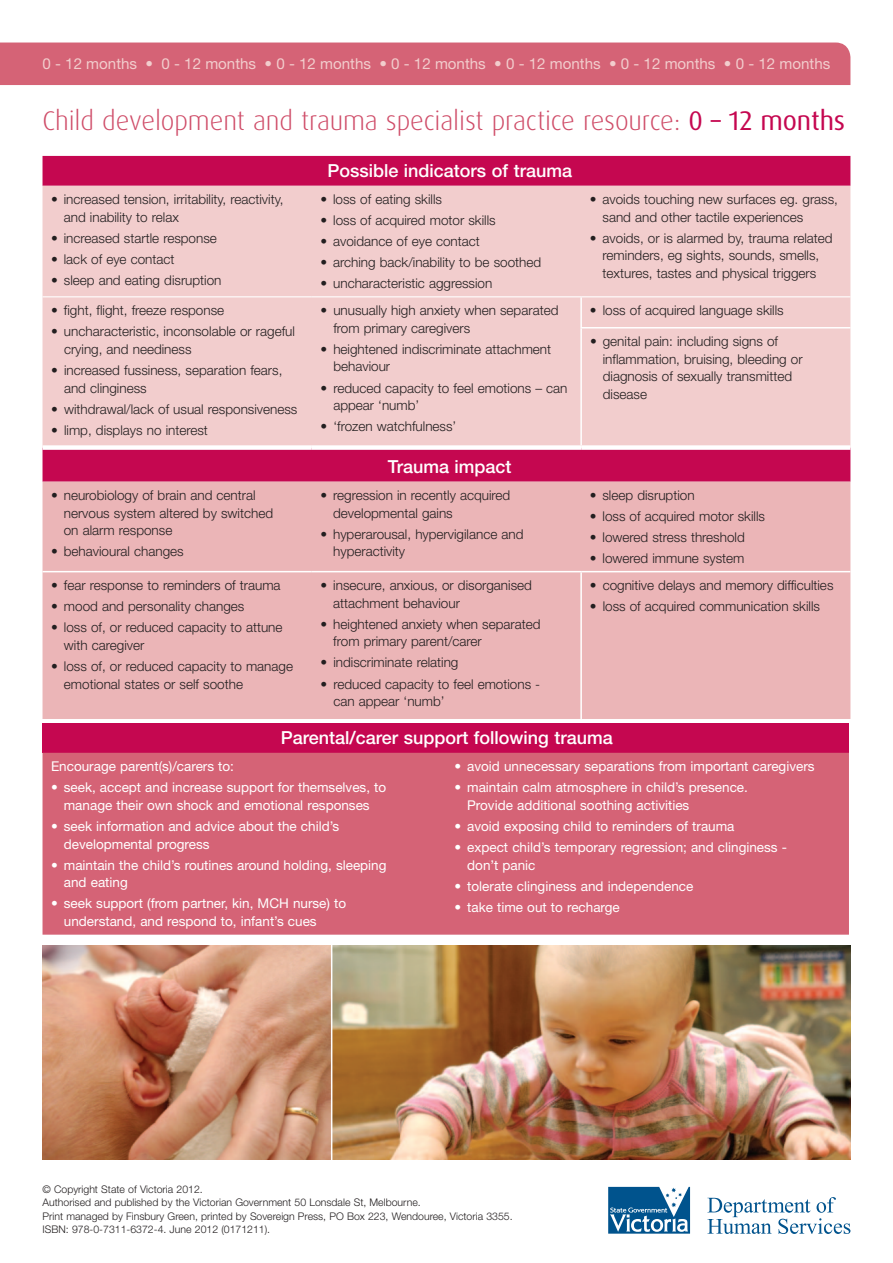
<style>
.page{position:relative;width:893px;height:1263px;background:#fff}
.page>*{position:absolute;margin:0;border:0;box-sizing:border-box;transform-origin:0 0}
.t1{font:300 27px "Dax OT";letter-spacing:-.005em;color:#cf4c68}
.t2{font:500 18px "Helvetica Neue LT Std";color:#fff}
.t3{font:15.15px "Helvetica Neue LT Std";color:#f2cdcd}
.t4{font:300 13.5px/17.7px "Helvetica Neue LT Std";color:#231f20}
.t5{font:13.5px/17.7px "Helvetica Neue LT Std";color:#fff}
.t6{font:300 10.5px/13.5px "Helvetica Neue LT Std";color:#231f20}
.s1{font-weight:400;color:#c50750}
</style>
<div class="page">
<div style="left:0;top:43px;width:850px;height:42px;background:#d56376"></div>
<svg style="left:707px;top:1197px;width:143px;height:37px"></svg>
<svg style="left:608px;top:1187px;width:82px;height:46px"></svg>
<div style="left:43px;top:156px;width:807px;height:326px;background:#c50750"></div>
<div style="left:43px;top:186px;width:807px;height:259px;background:#f2cdcd"></div>
<div style="left:43px;top:482px;width:807px;height:237px;background:#ebb5b7"></div>
<hr style="left:43px;top:296px;width:269px;height:1px;background:#fff">
<hr style="left:312px;top:296px;width:269px;height:1px;background:#fff">
<hr style="left:580px;top:297px;width:2px;height:30px;background:#fff">
<hr style="left:581px;top:296px;width:269px;height:1px;background:#fff">
<hr style="left:580px;top:328px;width:2px;height:117px;background:#fff">
<hr style="left:580px;top:327px;width:270px;height:1px;background:#fff">
<div style="left:43px;top:445px;width:269px;height:5px;background:#fff"></div>
<div style="left:312px;top:445px;width:269px;height:5px;background:#fff"></div>
<div style="left:581px;top:445px;width:269px;height:5px;background:#fff"></div>
<hr style="left:43px;top:571px;width:269px;height:1px;background:#fff">
<hr style="left:312px;top:571px;width:269px;height:1px;background:#fff">
<hr style="left:580px;top:572px;width:2px;height:147px;background:#fff">
<hr style="left:581px;top:571px;width:269px;height:1px;background:#fff">
<div style="left:43px;top:723px;width:806px;height:30px;background:#c50750"></div>
<div style="left:43px;top:753px;width:806px;height:182px;background:#d56376"></div>
<img style="left:43px;top:945px;width:807px;height:214px">
<hr style="left:331px;top:944px;width:1px;height:219px;background:#fff">
<p class="t3" style="left:43px;top:55px;width:789px">0 - 12 months • 0 - 12 months • 0 - 12 months • 0 - 12 months • 0 - 12 months • 0 - 12 months • 0 - 12 months</p>
<h1 class="t1" style="left:43px;top:104px;width:804px">Child development and trauma specialist practice resource: <span class="s1">0 – 12 months</span></h1>
<p class="t4" style="left:64px;top:190px;width:221px;text-indent:-13px">• increased tension, irritability, reactivity, and inability to relax</p>
<p class="t4" style="left:51px;top:229px;width:167px">• increased startle response</p>
<p class="t4" style="left:51px;top:250px;width:125px">• lack of eye contact</p>
<p class="t4" style="left:51px;top:271px;width:172px">• sleep and eating disruption</p>
<p class="t4" style="left:51px;top:301px;width:174px">• fight, flight, freeze response</p>
<p class="t4" style="left:64px;top:322px;width:232px;text-indent:-13px">• uncharacteristic, inconsolable or rageful crying, and neediness</p>
<p class="t4" style="left:64px;top:361px;width:220px;text-indent:-13px">• increased fussiness, separation fears, and clinginess</p>
<p class="t4" style="left:51px;top:400px;width:248px">• withdrawal/lack of usual responsiveness</p>
<p class="t4" style="left:51px;top:421px;width:158px">• limp, displays no interest</p>
<p class="t4" style="left:64px;top:486px;width:211px;text-indent:-13px">• neurobiology of brain and central nervous system altered by switched on alarm response</p>
<p class="t4" style="left:51px;top:542px;width:134px">• behavioural changes</p>
<p class="t4" style="left:51px;top:576px;width:231px">• fear response to reminders of trauma</p>
<p class="t4" style="left:51px;top:597px;width:195px">• mood and personality changes</p>
<p class="t4" style="left:64px;top:618px;width:220px;text-indent:-13px">• loss of, or reduced capacity to attune with caregiver</p>
<p class="t4" style="left:64px;top:657px;width:231px;text-indent:-13px">• loss of, or reduced capacity to manage emotional states or self soothe</p>
<h2 class="t2" style="left:327px;top:160px;width:246px">Possible indicators of trauma</h2>
<p class="t4" style="left:320px;top:190px;width:123px">• loss of eating skills</p>
<p class="t4" style="left:320px;top:211px;width:177px">• loss of acquired motor skills</p>
<p class="t4" style="left:320px;top:232px;width:161px">• avoidance of eye contact</p>
<p class="t4" style="left:320px;top:253px;width:222px">• arching back/inability to be soothed</p>
<p class="t4" style="left:320px;top:274px;width:173px">• uncharacteristic aggression</p>
<p class="t4" style="left:333px;top:301px;width:227px;text-indent:-13px">• unusually high anxiety when separated from primary caregivers</p>
<p class="t4" style="left:333px;top:340px;width:219px;text-indent:-13px">• heightened indiscriminate attachment behaviour</p>
<p class="t4" style="left:333px;top:379px;width:236px;text-indent:-13px">• reduced capacity to feel emotions – can appear ‘numb’</p>
<p class="t4" style="left:321px;top:417px;width:137px">• ‘frozen watchfulness’</p>
<h2 class="t2" style="left:388px;top:456px;width:125px">Trauma impact</h2>
<p class="t4" style="left:333px;top:486px;width:179px;text-indent:-13px">• regression in recently acquired developmental gains</p>
<p class="t4" style="left:333px;top:525px;width:192px;text-indent:-13px">• hyperarousal, hypervigilance and hyperactivity</p>
<p class="t4" style="left:333px;top:576px;width:200px;text-indent:-13px">• insecure, anxious, or disorganised attachment behaviour</p>
<p class="t4" style="left:333px;top:615px;width:209px;text-indent:-13px">• heightened anxiety when separated from primary parent/carer</p>
<p class="t4" style="left:321px;top:653px;width:139px">• indiscriminate relating</p>
<p class="t4" style="left:333px;top:674px;width:208px;text-indent:-13px">• reduced capacity to feel emotions - can appear ‘numb’</p>
<p class="t4" style="left:602px;top:190px;width:237px;text-indent:-13px">• avoids touching new surfaces eg. grass, sand and other tactile experiences</p>
<p class="t4" style="left:590px;top:229px;width:244px;text-align:center">• avoids, or is alarmed by, trauma related reminders, eg sights, sounds, smells, textures, tastes and physical triggers</p>
<p class="t4" style="left:590px;top:301px;width:195px">• loss of acquired language skills</p>
<p class="t4" style="left:603px;top:332px;width:201px;text-indent:-13px">• genital pain: including signs of inflammation, bruising, bleeding or diagnosis of sexually transmitted disease</p>
<p class="t4" style="left:590px;top:486px;width:106px">• sleep disruption</p>
<p class="t4" style="left:590px;top:507px;width:177px">• loss of acquired motor skills</p>
<p class="t4" style="left:590px;top:528px;width:157px">• lowered stress threshold</p>
<p class="t4" style="left:590px;top:549px;width:156px">• lowered immune system</p>
<p class="t4" style="left:590px;top:576px;width:245px">• cognitive delays and memory difficulties</p>
<p class="t4" style="left:590px;top:597px;width:232px">• loss of acquired communication skills</p>
<h2 class="t2" style="left:281px;top:727px;width:333px">Parental/carer support following trauma</h2>
<p class="t5" style="left:51px;top:757px;width:185px">Encourage parent(s)/carers to:</p>
<p class="t5" style="left:51px;top:778px;width:337px;text-align:center">• seek, accept and increase support for themselves, to manage their own shock and emotional responses</p>
<p class="t5" style="left:64px;top:817px;width:277px;text-indent:-13px">• seek information and advice about the child’s developmental progress</p>
<p class="t5" style="left:64px;top:856px;width:324px;text-indent:-13px">• maintain the child’s routines around holding, sleeping and eating</p>
<p class="t5" style="left:64px;top:895px;width:284px;text-indent:-13px">• seek support (from partner, kin, MCH nurse) to understand, and respond to, infant’s cues</p>
<p class="t5" style="left:454px;top:757px;width:362px">• avoid unnecessary separations from important caregivers</p>
<p class="t5" style="left:467px;top:778px;width:282px;text-indent:-13px">• maintain calm atmosphere in child’s presence.<br>Provide additional soothing activities</p>
<p class="t5" style="left:454px;top:817px;width:282px">• avoid exposing child to reminders of trauma</p>
<p class="t5" style="left:467px;top:838px;width:321px;text-indent:-13px">• expect child’s temporary regression; and clinginess - don’t panic</p>
<p class="t5" style="left:454px;top:877px;width:240px">• tolerate clinginess and independence</p>
<p class="t5" style="left:454px;top:898px;width:167px">• take time out to recharge</p>
<p class="t6" style="left:43px;top:1182px;width:472px">© Copyright State of Victoria 2012.<br>Authorised and published by the Victorian Government 50 Lonsdale St, Melbourne.<br>Print managed by Finsbury Green, printed by Sovereign Press, PO Box 223, Wendouree, Victoria 3355.<br>ISBN: 978-0-7311-6372-4. June 2012 (0171211).</p>
</div>
